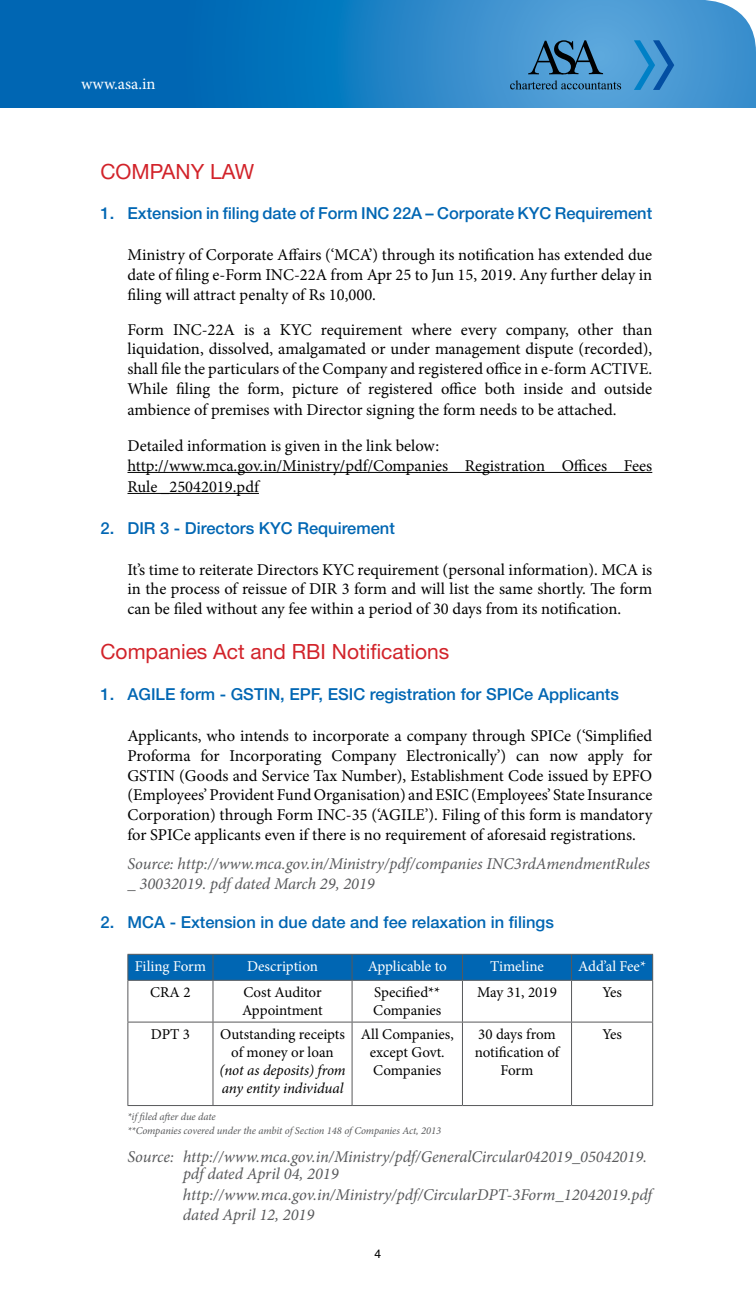
<style>
.page{position:relative;width:756px;height:1296px;background:#fff}
.page>*{position:absolute;margin:0;border:0;box-sizing:border-box;transform-origin:0 0}
.t1{font:21px "Helvetica Neue";color:#d2232a}
.t2{font:16.5px/19.8px "Minion Pro";color:#000;text-align:justify}
.t3{font:italic 16.5px/19.8px "Minion Pro";letter-spacing:-.005em;color:#58595b}
.t4{font:500 16.5px "Helvetica Neue";color:#0066b3}
.t5{font:16.5px "Minion Pro";letter-spacing:.005em;color:#fff}
.t6{font:15px/18px "Minion Pro";color:#000;text-align:center}
.t7{font:15px "Minion Pro";color:#fff}
.t8{font:italic 15px/18px "Minion Pro";letter-spacing:-.01em;color:#000}
.t9{font:12px "Helvetica";color:#000}
.t10{font:italic 10.5px/13.8px "Minion Pro";letter-spacing:-.005em;color:#58595b}
</style>
<div class="page">
<hr style="left:128px;top:472px;width:524px;height:1px;background:#000">
<hr style="left:128px;top:493px;width:131px;height:1px;background:#000">
<svg style="left:128px;top:954px;width:525px;height:26px;background:#0465af"></svg>
<hr style="left:128px;top:980px;width:85px;height:1px;background:#58595b">
<hr style="left:128px;top:981px;width:1px;height:41px;background:#58595b">
<hr style="left:213px;top:980px;width:139px;height:1px;background:#58595b">
<hr style="left:213px;top:981px;width:1px;height:41px;background:#58595b">
<hr style="left:352px;top:980px;width:110px;height:1px;background:#58595b">
<hr style="left:352px;top:981px;width:1px;height:41px;background:#58595b">
<hr style="left:462px;top:980px;width:110px;height:1px;background:#58595b">
<hr style="left:462px;top:981px;width:1px;height:41px;background:#58595b">
<hr style="left:572px;top:980px;width:81px;height:1px;background:#58595b">
<hr style="left:571px;top:981px;width:1px;height:41px;background:#58595b">
<hr style="left:652px;top:981px;width:1px;height:41px;background:#58595b">
<hr style="left:128px;top:1022px;width:85px;height:1px;background:#58595b">
<hr style="left:128px;top:1022px;width:1px;height:83px;background:#58595b">
<hr style="left:213px;top:1022px;width:139px;height:1px;background:#58595b">
<hr style="left:213px;top:1022px;width:1px;height:83px;background:#58595b">
<hr style="left:352px;top:1022px;width:110px;height:1px;background:#58595b">
<hr style="left:352px;top:1022px;width:1px;height:83px;background:#58595b">
<hr style="left:462px;top:1022px;width:110px;height:1px;background:#58595b">
<hr style="left:462px;top:1022px;width:1px;height:83px;background:#58595b">
<hr style="left:572px;top:1022px;width:81px;height:1px;background:#58595b">
<hr style="left:571px;top:1022px;width:1px;height:83px;background:#58595b">
<hr style="left:652px;top:1022px;width:1px;height:83px;background:#58595b">
<hr style="left:128px;top:1105px;width:85px;height:1px;background:#58595b">
<hr style="left:213px;top:1105px;width:139px;height:1px;background:#58595b">
<hr style="left:352px;top:1105px;width:110px;height:1px;background:#58595b">
<hr style="left:462px;top:1105px;width:110px;height:1px;background:#58595b">
<hr style="left:572px;top:1105px;width:81px;height:1px;background:#58595b">
<svg style="left:0;top:0;width:756px;height:108px;background:#207fc3"></svg>
<svg style="left:634px;top:40px;width:40px;height:50px;background:#378ccb"></svg>
<svg style="left:510px;top:80px;width:111px;height:9px"></svg>
<svg style="left:528px;top:40px;width:75px;height:34px;background:#3c739a"></svg>
<p class="t5" style="left:81px;top:73px;width:76px">www.asa.in</p>
<p class="t1" style="left:100px;top:159px;width:155px">COMPANY LAW</p>
<p class="t4" style="left:100px;top:204px;width:553px">1. Extension in filing date of Form INC 22A – Corporate KYC Requirement</p>
<p class="t2" style="left:127px;top:245px;width:526px">Ministry of Corporate Affairs (‘MCA’) through its notification has extended due date of filing e-Form INC-22A from Apr 25 to Jun 15, 2019. Any further delay in filing will attract penalty of Rs 10,000.</p>
<p class="t2" style="left:127px;top:319px;width:526px">Form INC-22A is a KYC requirement where every company, other than liquidation, dissolved, amalgamated or under management dispute (recorded), shall file the particulars of the Company and registered office in e-form ACTIVE.<br>While filing the form, picture of registered office both inside and outside ambience of premises with Director signing the form needs to be attached.</p>
<p class="t2" style="left:127px;top:436px;width:526px;line-height:20.4px;text-align:left">Detailed information is given in the link below: http://www.mca.gov.in/Ministry/pdf/Companies Registration Offices Fees<br>Rule _25042019.pdf</p>
<p class="t4" style="left:101px;top:518px;width:296px">2. DIR 3 - Directors KYC Requirement</p>
<p class="t2" style="left:127px;top:560px;width:526px">It’s time to reiterate Directors KYC requirement (personal information). MCA is in the process of reissue of DIR 3 form and will list the same shortly. The form can be filed without any fee within a period of 30 days from its notification.</p>
<p class="t1" style="left:100px;top:639px;width:350px">Companies Act and RBI Notifications</p>
<p class="t4" style="left:100px;top:684px;width:520px">1. AGILE form - GSTIN, EPF, ESIC registration for SPICe Applicants</p>
<p class="t2" style="left:127px;top:726px;width:526px">Applicants, who intends to incorporate a company through SPICe (‘Simplified Proforma for Incorporating Company Electronically’) can now apply for GSTIN (Goods and Service Tax Number), Establishment Code issued by EPFO (Employees’ Provident Fund Organisation) and ESIC (Employees’ State Insurance Corporation) through Form INC-35 (‘AGILE’). Filing of this form is mandatory for SPICe applicants even if there is no requirement of aforesaid registrations.</p>
<p class="t3" style="left:127px;top:854px;width:524px">Source: http://www.mca.gov.in/Ministry/pdf/companies INC3rdAmendmentRules _ 30032019. pdf dated March 29, 2019</p>
<p class="t4" style="left:100px;top:912px;width:455px">2. MCA - Extension in due date and fee relaxation in filings</p>
<p class="t7" style="left:135px;top:956px;width:73px">Filing Form</p>
<p class="t7" style="left:247px;top:956px;width:72px">Description</p>
<p class="t7" style="left:368px;top:956px;width:81px">Applicable to</p>
<p class="t7" style="left:490px;top:956px;width:55px">Timeline</p>
<p class="t7" style="left:578px;top:956px;width:69px">Add’al Fee*</p>
<p class="t6" style="left:150px;top:983px;width:42px">CRA 2</p>
<p class="t6" style="left:242px;top:983px;width:82px;text-align:left">Cost Auditor<br>Appointment</p>
<p class="t6" style="left:373px;top:983px;width:70px;text-align:left">Specified**<br>Companies</p>
<p class="t6" style="left:477px;top:983px;width:81px">May 31, 2019</p>
<p class="t6" style="left:602px;top:983px;width:21px">Yes</p>
<p class="t6" style="left:151px;top:1025px;width:41px">DPT 3</p>
<p class="t6" style="left:220px;top:1025px;width:126px">Outstanding receipts of money or loan</p>
<p class="t8" style="left:219px;top:1061px;width:128px">(not as deposits) from any entity individual</p>
<p class="t6" style="left:361px;top:1025px;width:95px">All Companies, except Govt.<br>Companies</p>
<p class="t6" style="left:475px;top:1025px;width:86px">30 days from notification of<br>Form</p>
<p class="t6" style="left:602px;top:1025px;width:21px">Yes</p>
<p class="t10" style="left:127px;top:1110px;width:315px">*if filed after due date<br>**Companies covered under the ambit of Section 148 of Companies Act, 2013</p>
<p class="t3" style="left:183px;top:1148px;width:466px;line-height:16.8px;text-indent:-56px">Source: http://www.mca.gov.in/Ministry/pdf/GeneralCircular042019_05042019. pdf dated April 04, 2019</p>
<p class="t3" style="left:183px;top:1185px;width:471px">http://www.mca.gov.in/Ministry/pdf/CircularDPT-3Form_12042019.pdf dated April 12, 2019</p>
<p class="t9" style="left:375px;top:1247px;width:8px">4</p>
</div>
